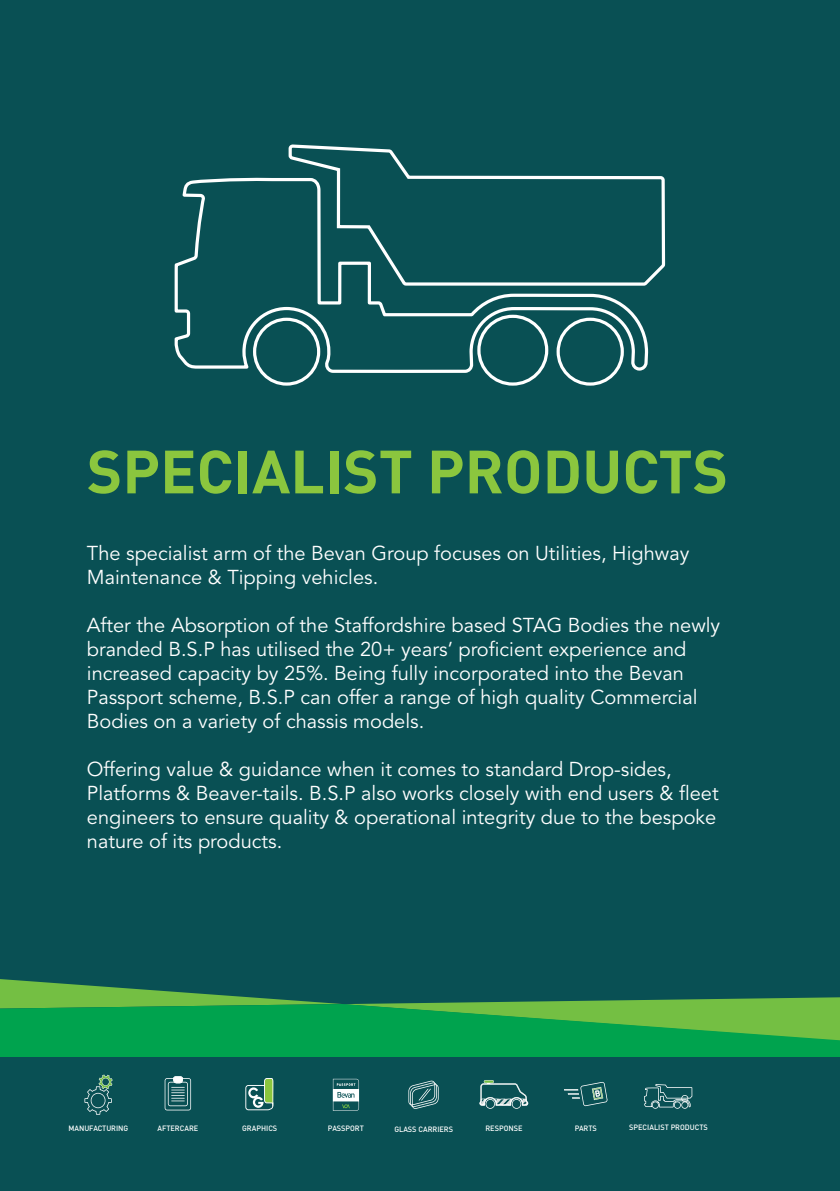
<style>
.page{position:relative;width:840px;height:1191px;background:#fff}
.page>*{position:absolute;margin:0;border:0;box-sizing:border-box;transform-origin:0 0}
.t1{font:700 60px "DIN";color:#8bc63e}
.t2{font:20px/24px "Avenir";color:#fff}
.t3{font:500 7.6px "DIN";color:#fff;scale:.96 1}
</style>
<div class="page">
<div style="left:0;top:0;width:839px;height:1191px;background:#095054"></div>
<svg style="left:0;top:979px;width:839px;height:25px"></svg>
<svg style="left:0;top:1004px;width:839px;height:53px;background:#19a84b"></svg>
<svg style="left:84px;top:1074px;width:28px;height:40px"></svg>
<svg style="left:164px;top:1076px;width:27px;height:34px"></svg>
<svg style="left:245px;top:1078px;width:28px;height:32px"></svg>
<svg style="left:333px;top:1078px;width:26px;height:32px"></svg>
<svg style="left:408px;top:1080px;width:30px;height:28px"></svg>
<svg style="left:479px;top:1080px;width:49px;height:28px"></svg>
<svg style="left:564px;top:1082px;width:43px;height:24px"></svg>
<svg style="left:644px;top:1084px;width:48px;height:24px"></svg>
<svg style="left:174px;top:177px;width:475px;height:209px"></svg>
<svg style="left:287px;top:144px;width:379px;height:144px"></svg>
<div style="left:477px;top:315px;width:71px;height:71px;border:3px solid #fff;border-radius:50%"></div>
<h1 class="t1" style="left:87px;top:432px;width:642px">SPECIALIST PRODUCTS</h1>
<p class="t2" style="left:87px;top:541px;width:603px">The specialist arm of the Bevan Group focuses on Utilities, Highway<br>Maintenance &amp; Tipping vehicles.</p>
<p class="t2" style="left:87px;top:613px;width:634px">After the Absorption of the Staffordshire based STAG Bodies the newly branded B.S.P has utilised the 20+ years’ proficient experience and increased capacity by 25%. Being fully incorporated into the Bevan Passport scheme, B.S.P can offer a range of high quality Commercial Bodies on a variety of chassis models.</p>
<p class="t2" style="left:87px;top:757px;width:633px">Offering value &amp; guidance when it comes to standard Drop-sides, Platforms &amp; Beaver-tails. B.S.P also works closely with end users &amp; fleet engineers to ensure quality &amp; operational integrity due to the bespoke nature of its products.</p>
<p class="t3" style="left:68px;top:1123px;width:64px">MANUFACTURING</p>
<p class="t3" style="left:157px;top:1123px;width:44px">AFTERCARE</p>
<p class="t3" style="left:242px;top:1123px;width:38px">GRAPHICS</p>
<p class="t3" style="left:328px;top:1123px;width:39px">PASSPORT</p>
<p class="t3" style="left:394px;top:1124px;width:63px">GLASS CARRIERS</p>
<p class="t3" style="left:485px;top:1123px;width:40px">RESPONSE</p>
<p class="t3" style="left:574px;top:1123px;width:25px">PARTS</p>
<p class="t3" style="left:628px;top:1122px;width:83px">SPECIALIST PRODUCTS</p>
</div>
